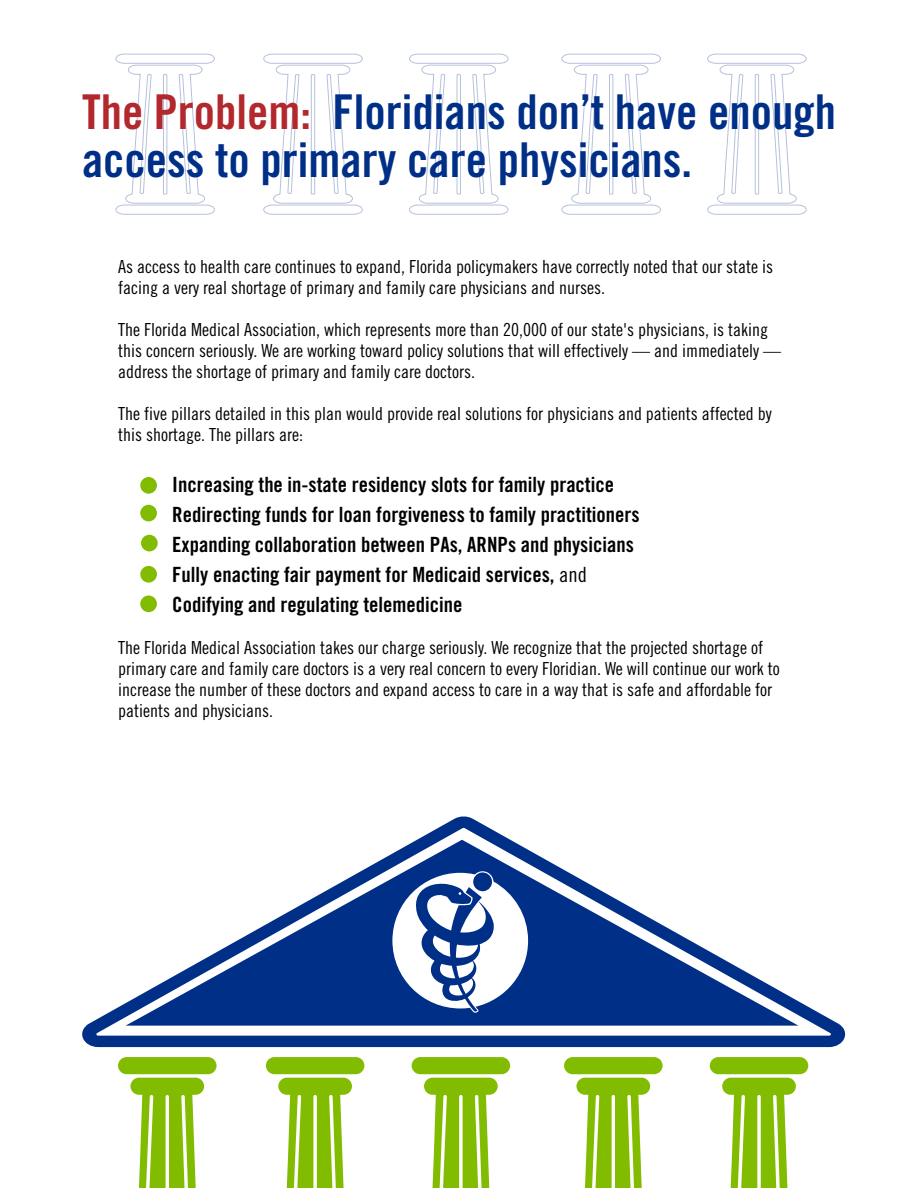
<style>
.page{position:relative;width:918px;height:1188px;background:#fff}
.page>*{position:absolute;margin:0;border:0;box-sizing:border-box;transform-origin:0 0}
.t1{font:48px/48px "Trade Gothic Bold Cond Twenty";color:#002f87}
.t2{font:21px/30px "Trade Gothic Bold Cond Twenty";color:#000}
.t3{font:18px/21px "Trade Gothic Cond Eighteen";color:#000}
.s1{color:#b3282d}
.s2{font-family:"Trade Gothic Cond Eighteen"}
</style>
<div class="page">
<svg style="left:82px;top:816px;width:764px;height:231px"></svg>
<svg style="left:126px;top:840px;width:672px;height:186px"></svg>
<svg style="left:392px;top:871px;width:136px;height:143px"></svg>
<svg style="left:409px;top:54px;width:99px;height:161px"></svg>
<svg style="left:562px;top:54px;width:99px;height:161px"></svg>
<svg style="left:707px;top:54px;width:100px;height:161px"></svg>
<svg style="left:263px;top:54px;width:100px;height:161px"></svg>
<svg style="left:116px;top:54px;width:99px;height:161px"></svg>
<div style="left:140px;top:477px;width:17px;height:17px;background:#82bc00;border-radius:50%"></div>
<div style="left:140px;top:505px;width:17px;height:16px;background:#82bc00;border-radius:50%"></div>
<div style="left:141px;top:535px;width:17px;height:16px;background:#82bc00;border-radius:50%"></div>
<div style="left:140px;top:566px;width:17px;height:17px;background:#82bc00;border-radius:50%"></div>
<div style="left:140px;top:596px;width:17px;height:16px;background:#82bc00;border-radius:50%"></div>
<div style="left:412px;top:1057px;width:98px;height:17px;background:#82bc00;border-radius:9px"></div>
<div style="left:710px;top:1057px;width:98px;height:17px;background:#82bc00;border-radius:9px"></div>
<div style="left:564px;top:1057px;width:99px;height:17px;background:#82bc00;border-radius:9px"></div>
<svg style="left:424px;top:1078px;width:74px;height:110px"></svg>
<svg style="left:576px;top:1078px;width:75px;height:110px"></svg>
<svg style="left:278px;top:1078px;width:74px;height:110px"></svg>
<svg style="left:722px;top:1078px;width:74px;height:110px"></svg>
<div style="left:266px;top:1057px;width:98px;height:17px;background:#82bc00;border-radius:9px"></div>
<svg style="left:130px;top:1078px;width:75px;height:110px"></svg>
<div style="left:118px;top:1057px;width:99px;height:17px;background:#82bc00;border-radius:9px"></div>
<h1 class="t1" style="left:82px;top:88px;width:756px"><span class="s1">The Problem:</span> Floridians don’t have enough access to primary care physicians.</h1>
<p class="t3" style="left:118px;top:255px;width:656px">As access to health care continues to expand, Florida policymakers have correctly noted that our state is facing a very real shortage of primary and family care physicians and nurses.</p>
<p class="t3" style="left:118px;top:318px;width:664px">The Florida Medical Association, which represents more than 20,000 of our state's physicians, is taking this concern seriously. We are working toward policy solutions that will effectively — and immediately — address the shortage of primary and family care doctors.</p>
<p class="t3" style="left:118px;top:403px;width:655px">The five pillars detailed in this plan would provide real solutions for physicians and patients affected by this shortage. The pillars are:</p>
<p class="t2" style="left:172px;top:469px;width:469px">Increasing the in-state residency slots for family practice Redirecting funds for loan forgiveness to family practitioners Expanding collaboration between PAs, ARNPs and physicians Fully enacting fair payment for Medicaid services, <span class="s2">and </span>Codifying and regulating telemedicine</p>
<p class="t3" style="left:118px;top:636px;width:663px">The Florida Medical Association takes our charge seriously. We recognize that the projected shortage of primary care and family care doctors is a very real concern to every Floridian. We will continue our work to increase the number of these doctors and expand access to care in a way that is safe and affordable for patients and physicians.</p>
</div>
